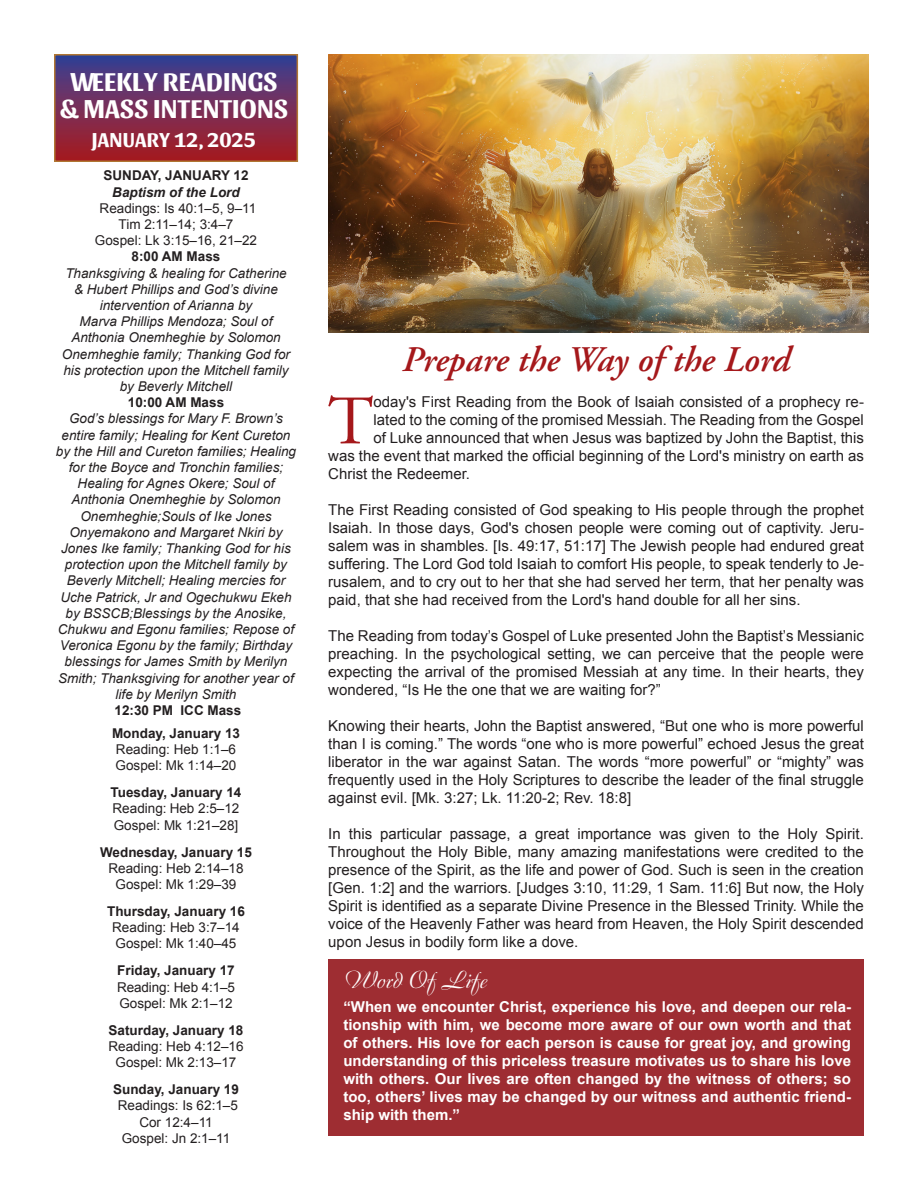
<style>
.page{position:relative;width:918px;height:1188px;background:#fff}
.page>*{position:absolute;margin:0;border:0;box-sizing:border-box;transform-origin:0 0}
.t1{font:69.3px "Adobe Garamond";color:#a5181b}
.t2{font:italic 600 36px "Adobe Garamond";color:#a5181b}
.t3{font:700 27px "Sansita";letter-spacing:.01em;color:#fff}
.t4{font:24px "Boulevard";color:#fff}
.t5{font:700 21px "Sansita";letter-spacing:.01em;color:#fff}
.t6{font:15px/18px "Arial";color:#231f20;text-align:justify}
.t7{font:700 15px/18px "Arial";color:#fff;text-align:justify}
.t8{font:italic 13.5px/16.2px "Arial";color:#231f20;text-align:center}
.t9{font:13.5px "Arial";color:#231f20}
.t10{font:700 13.5px "Arial";color:#231f20}
.t11{font:italic 700 13.5px "Arial";color:#231f20}
</style>
<div class="page">
<div style="left:328px;top:959px;width:536px;height:177px;background:#9e2d32"></div>
<div style="left:55px;top:55px;width:242px;height:106px;background:linear-gradient(to bottom,#394195,#ac1b1e)"></div>
<div style="left:54px;top:54px;width:244px;height:108px;border:2px solid #b07633"></div>
<img style="left:328px;top:54px;width:540px;height:279px">
<p class="t3" style="left:70px;top:66px;width:209px">WEEKLY READINGS</p>
<p class="t3" style="left:60px;top:92px;width:230px">&amp; MASS INTENTIONS</p>
<p class="t5" style="left:92px;top:127px;width:166px">JANUARY 12, 2025</p>
<p class="t10" style="left:104px;top:167px;width:147px">SUNDAY, JANUARY 12</p>
<p class="t11" style="left:112px;top:183px;width:129px">Baptism of the Lord</p>
<p class="t9" style="left:100px;top:199px;width:158px">Readings: Is 40:1–5, 9–11</p>
<p class="t9" style="left:119px;top:215px;width:116px">Tim 2:11–14; 3:4–7</p>
<p class="t9" style="left:95px;top:232px;width:164px">Gospel: Lk 3:15–16, 21–22</p>
<p class="t10" style="left:132px;top:248px;width:90px">8:00 AM Mass</p>
<p class="t8" style="left:65px;top:265px;width:223px">Thanksgiving &amp; healing for Catherine &amp; Hubert Phillips and God’s divine intervention of Arianna by</p>
<p class="t8" style="left:62px;top:314px;width:230px">Marva Phillips Mendoza; Soul of Anthonia Onemheghie by Solomon Onemheghie family; Thanking God for his protection upon the Mitchell family</p>
<p class="t8" style="left:120px;top:378px;width:114px">by Beverly Mitchell</p>
<p class="t10" style="left:128px;top:394px;width:98px">10:00 AM Mass</p>
<p class="t8" style="left:56px;top:411px;width:242px">God’s blessings for Mary F. Brown’s entire family; Healing for Kent Cureton by the Hill and Cureton families; Healing for the Boyce and Tronchin families; Healing for Agnes Okere; Soul of Anthonia Onemheghie by Solomon Onemheghie;Souls of Ike Jones Onyemakono and Margaret Nkiri by Jones Ike family; Thanking God for his protection upon the Mitchell family by Beverly Mitchell; Healing mercies for Uche Patrick, Jr and Ogechukwu Ekeh by BSSCB;Blessings by the Anosike, Chukwu and Egonu families; Repose of Veronica Egonu by the family; Birthday blessings for James Smith by Merilyn Smith; Thanksgiving for another year of life by Merilyn Smith</p>
<p class="t10" style="left:115px;top:701px;width:128px">12:30 PM ICC Mass</p>
<p class="t10" style="left:112px;top:724px;width:130px">Monday, January 13</p>
<p class="t9" style="left:116px;top:740px;width:122px">Reading: Heb 1:1–6</p>
<p class="t9" style="left:116px;top:757px;width:122px">Gospel: Mk 1:14–20</p>
<p class="t10" style="left:111px;top:783px;width:132px">Tuesday, January 14</p>
<p class="t9" style="left:113px;top:800px;width:128px">Reading: Heb 2:5–12</p>
<p class="t9" style="left:114px;top:816px;width:126px">Gospel: Mk 1:21–28]</p>
<p class="t10" style="left:100px;top:843px;width:153px">Wednesday, January 15</p>
<p class="t9" style="left:108px;top:859px;width:137px">Reading: Heb 2:14–18</p>
<p class="t9" style="left:116px;top:875px;width:122px">Gospel: Mk 1:29–39</p>
<p class="t10" style="left:107px;top:902px;width:139px">Thursday, January 16</p>
<p class="t9" style="left:112px;top:919px;width:129px">Reading: Heb 3:7–14</p>
<p class="t9" style="left:116px;top:935px;width:122px">Gospel: Mk 1:40–45</p>
<p class="t10" style="left:117px;top:962px;width:119px">Friday, January 17</p>
<p class="t9" style="left:117px;top:978px;width:119px">Reading: Heb 4:1–5</p>
<p class="t9" style="left:119px;top:994px;width:115px">Gospel: Mk 2:1–12</p>
<p class="t10" style="left:109px;top:1021px;width:136px">Saturday, January 18</p>
<p class="t9" style="left:108px;top:1037px;width:137px">Reading: Heb 4:12–16</p>
<p class="t9" style="left:116px;top:1054px;width:122px">Gospel: Mk 2:13–17</p>
<p class="t10" style="left:113px;top:1080px;width:127px">Sunday, January 19</p>
<p class="t9" style="left:118px;top:1097px;width:122px">Readings: Is 62:1–5</p>
<p class="t9" style="left:139px;top:1113px;width:75px">Cor 12:4–11</p>
<p class="t9" style="left:122px;top:1129px;width:110px">Gospel: Jn 2:1–11</p>
<p class="t2" style="left:402px;top:340px;width:389px">Prepare the Way of the Lord</p>
<p class="t1" style="left:328px;top:384px;width:47px">T</p>
<p class="t6" style="left:374px;top:393px;width:492px">oday's First Reading from the Book of Isaiah consisted of a prophecy re-</p>
<p class="t6" style="left:374px;top:411px;width:492px">lated to the coming of the promised Messiah. The Reading from the Gospel</p>
<p class="t6" style="left:374px;top:429px;width:492px">of Luke announced that when Jesus was baptized by John the Baptist, this</p>
<p class="t6" style="left:328px;top:447px;width:537px">was the event that marked the official beginning of the Lord's ministry on earth as</p>
<p class="t6" style="left:328px;top:465px;width:143px">Christ the Redeemer.</p>
<p class="t6" style="left:328px;top:501px;width:537px">The First Reading consisted of God speaking to His people through the prophet Isaiah. In those days, God's chosen people were coming out of captivity. Jeru&shy;salem was in shambles. [Is. 49:17, 51:17] The Jewish people had endured great suffering. The Lord God told Isaiah to comfort His people, to speak tenderly to Je&shy;rusalem, and to cry out to her that she had served her term, that her penalty was paid, that she had received from the Lord's hand double for all her sins.</p>
<p class="t6" style="left:328px;top:627px;width:537px">The Reading from today’s Gospel of Luke presented John the Baptist’s Messianic preaching. In the psychological setting, we can perceive that the people were expecting the arrival of the promised Messiah at any time. In their hearts, they wondered, “Is He the one that we are waiting for?”</p>
<p class="t6" style="left:328px;top:717px;width:537px">Knowing their hearts, John the Baptist answered, “But one who is more powerful than I is coming.” The words “one who is more powerful” echoed Jesus the great liberator in the war against Satan. The words “more powerful” or “mighty” was frequently used in the Holy Scriptures to describe the leader of the final struggle against evil. [Mk. 3:27; Lk. 11:20-2; Rev. 18:8]</p>
<p class="t6" style="left:328px;top:825px;width:537px">In this particular passage, a great importance was given to the Holy Spirit.<br>Throughout the Holy Bible, many amazing manifestations were credited to the presence of the Spirit, as the life and power of God. Such is seen in the creation [Gen. 1:2] and the warriors. [Judges 3:10, 11:29, 1 Sam. 11:6] But now, the Holy Spirit is identified as a separate Divine Presence in the Blessed Trinity. While the voice of the Heavenly Father was heard from Heaven, the Holy Spirit descended upon Jesus in bodily form like a dove.</p>
<p class="t4" style="left:343px;top:964px;width:145px">Word Of Life</p>
<p class="t7" style="left:343px;top:998px;width:509px">“When we encounter Christ, experience his love, and deepen our rela&shy;tionship with him, we become more aware of our own worth and that of others. His love for each person is cause for great joy, and growing understanding of this priceless treasure motivates us to share his love with others. Our lives are often changed by the witness of others; so too, others’ lives may be changed by our witness and authentic friend&shy;ship with them.”</p>
</div>
